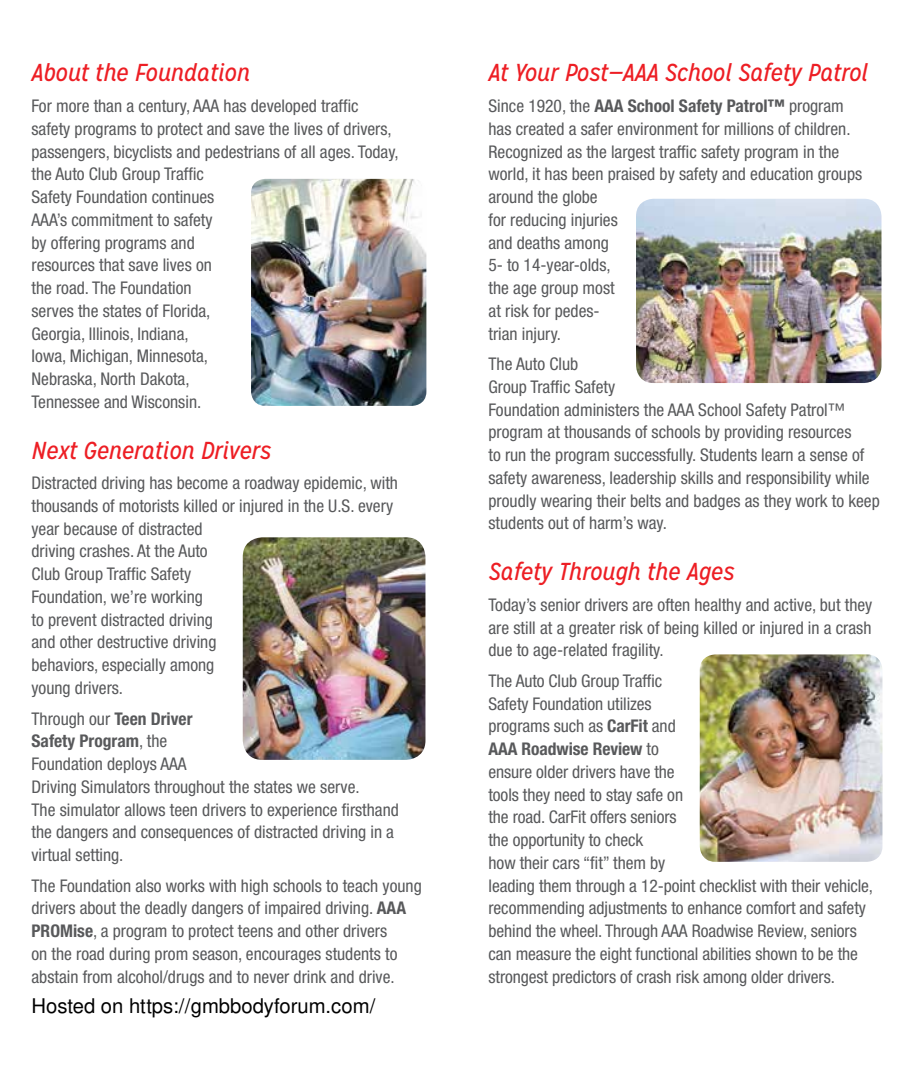
<style>
.page{position:relative;width:914px;height:1071px;background:#fff}
.page>*{position:absolute;margin:0;border:0;box-sizing:border-box;transform-origin:0 0}
.t1{font:italic 24.5px "Mission Gothic";letter-spacing:-.005em;color:#ed1e24}
.t2{font:20.3px "Nimbus Sans";color:#000}
.t3{font:condensed 17.5px/22.8px "Helvetica Neue LT Std";color:#58595b}
.s1{font-weight:700}
</style>
<div class="page">
<img style="left:699px;top:654px;width:183px;height:208px">
<img style="left:243px;top:537px;width:182px;height:223px">
<img style="left:636px;top:199px;width:245px;height:184px">
<img style="left:251px;top:179px;width:175px;height:227px">
<h1 class="t1" style="left:32px;top:58px;width:220px">About the Foundation</h1>
<p class="t3" style="left:32px;top:94px;width:368px">For more than a century, AAA has developed traffic safety programs to protect and save the lives of drivers, passengers, bicyclists and pedestrians of all ages. Today, the Auto Club Group Traffic<br>Safety Foundation continues<br>AAA’s commitment to safety<br>by offering programs and<br>resources that save lives on<br>the road. The Foundation<br>serves the states of Florida,<br>Georgia, Illinois, Indiana,<br>Iowa, Michigan, Minnesota,<br>Nebraska, North Dakota,<br>Tennessee and Wisconsin.</p>
<h1 class="t1" style="left:32px;top:435px;width:241px">Next Generation Drivers</h1>
<p class="t3" style="left:32px;top:471px;width:368px">Distracted driving has become a roadway epidemic, with thousands of motorists killed or injured in the U.S. every year because of distracted<br>driving crashes. At the Auto<br>Club Group Traffic Safety<br>Foundation, we’re working<br>to prevent distracted driving<br>and other destructive driving<br>behaviors, especially among<br>young drivers.</p>
<p class="t3" style="left:32px;top:707px;width:369px">Through our <span class="s1">Teen Driver<br>Safety Program</span>, the<br>Foundation deploys AAA<br>Driving Simulators throughout the states we serve.<br>The simulator allows teen drivers to experience firsthand the dangers and consequences of distracted driving in a virtual setting.</p>
<p class="t3" style="left:32px;top:874px;width:392px">The Foundation also works with high schools to teach young drivers about the deadly dangers of impaired driving. <span class="s1">AAA PROMise</span>, a program to protect teens and other drivers<br>on the road during prom season, encourages students to abstain from alcohol/drugs and to never drink and drive.</p>
<p class="t2" style="left:31px;top:998px;width:345px">Hosted on https://gmbbodyforum.com/</p>
<h1 class="t1" style="left:488px;top:58px;width:381px">At Your Post—AAA School Safety Patrol</h1>
<p class="t3" style="left:488px;top:94px;width:375px">Since 1920, the <span class="s1">AAA School Safety Patrol™</span> program has created a safer environment for millions of children.<br>Recognized as the largest traffic safety program in the world, it has been praised by safety and education groups around the globe<br>for reducing injuries<br>and deaths among<br>5- to 14-year-olds,<br>the age group most<br>at risk for pedes-<br>trian injury.</p>
<p class="t3" style="left:488px;top:352px;width:393px">The Auto Club<br>Group Traffic Safety<br>Foundation administers the AAA School Safety Patrol™ program at thousands of schools by providing resources<br>to run the program successfully. Students learn a sense of safety awareness, leadership skills and responsibility while proudly wearing their belts and badges as they work to keep students out of harm’s way.</p>
<h1 class="t1" style="left:488px;top:557px;width:247px">Safety Through the Ages</h1>
<p class="t3" style="left:488px;top:593px;width:385px;text-align:justify">Today’s senior drivers are often healthy and active, but they are still at a greater risk of being killed or injured in a crash due to age-related fragility.</p>
<p class="t3" style="left:488px;top:669px;width:386px">The Auto Club Group Traffic<br>Safety Foundation utilizes<br>programs such as <span class="s1">CarFit</span> and<br><span class="s1">AAA Roadwise Review</span> to<br>ensure older drivers have the<br>tools they need to stay safe on<br>the road. CarFit offers seniors<br>the opportunity to check<br>how their cars “fit” them by<br>leading them through a 12-point checklist with their vehicle, recommending adjustments to enhance comfort and safety behind the wheel. Through AAA Roadwise Review, seniors can measure the eight functional abilities shown to be the strongest predictors of crash risk among older drivers.</p>
</div>
